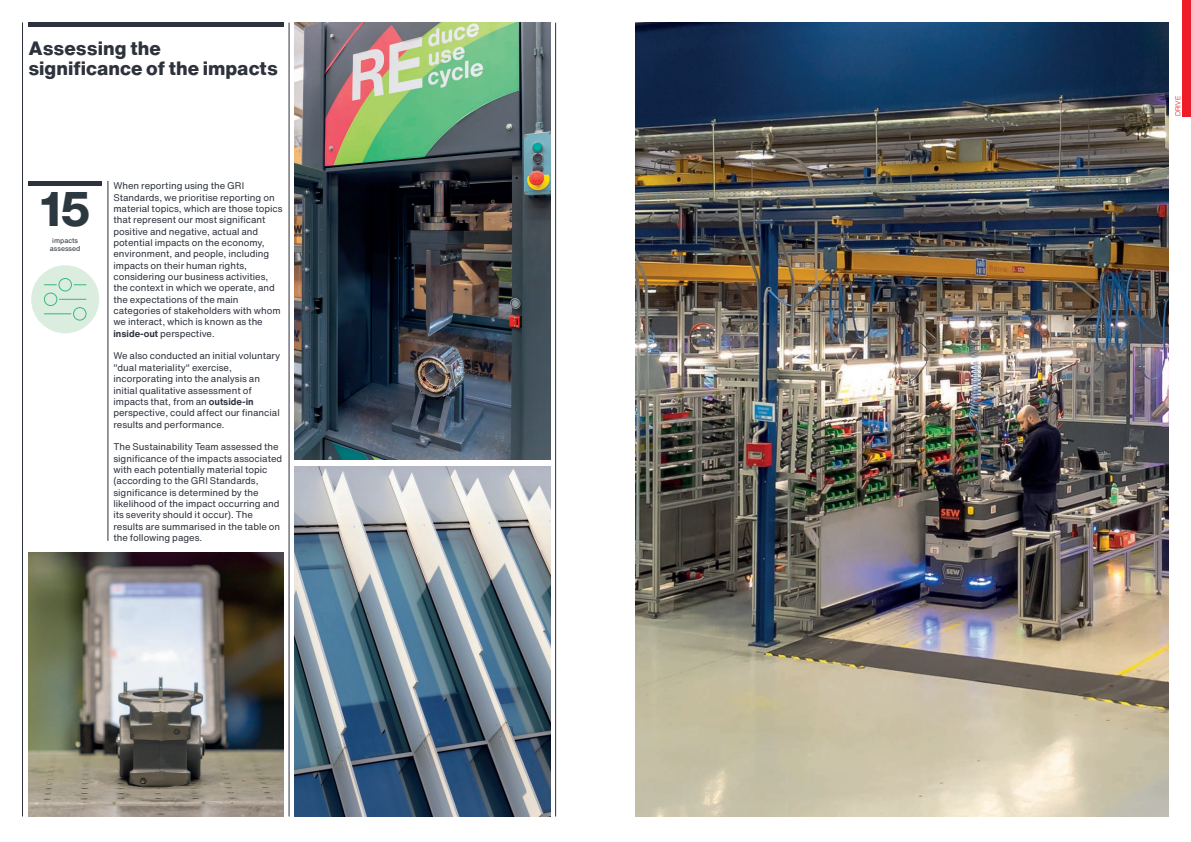
<style>
.page{position:relative;width:1191px;height:842px;background:#fff}
.page>*{position:absolute;margin:0;border:0;box-sizing:border-box;transform-origin:0 0}
.t1{font:800 47.8px "Helvetica Now Display";color:#2c3840}
.t2{font:800 19px/20px "Helvetica Now Text";color:#2d323c}
.t3{font:9.5px/11.3px "Helvetica Now Text";color:#2d323c}
.t4{font:7px/8.4px "Helvetica Now Text";color:#2d323c;text-align:center}
.t5{font:300 7px "Helvetica";color:#ee1c28}
.s1{font-weight:700}
</style>
<div class="page">
<hr style="left:108px;top:181px;width:1px;height:360px;background:#2d323c">
<hr style="left:28px;top:23px;width:255px;height:4px;background:#2d323c">
<hr style="left:22px;top:23px;width:1px;height:793px;background:#2d323c">
<hr style="left:289px;top:23px;width:1px;height:793px;background:#2d323c">
<hr style="left:555px;top:23px;width:1px;height:793px;background:#2d323c">
<div style="left:31px;top:265px;width:68px;height:68px;background:#daeddf;border-radius:50%"></div>
<svg style="left:43px;top:278px;width:44px;height:43px"></svg>
<img style="left:28px;top:553px;width:255px;height:263px">
<hr style="left:28px;top:181px;width:74px;height:4px;background:#2d323c">
<img style="left:635px;top:23px;width:533px;height:793px">
<img style="left:295px;top:23px;width:255px;height:436px">
<img style="left:295px;top:466px;width:255px;height:350px">
<div style="left:1182px;top:0;width:9px;height:116px;background:#ee1c28"></div>
<h2 class="t2" style="left:28px;top:37px;width:251px">Assessing the significance of the impacts</h2>
<h1 class="t1" style="left:40px;top:176px;width:51px">15</h1>
<p class="t4" style="left:50px;top:236px;width:32px">impacts assessed</p>
<p class="t3" style="left:113px;top:180px;width:171px">When reporting using the GRI Standards, we prioritise reporting on material topics, which are those topics that represent our most significant positive and negative, actual and potential impacts on the economy, environment, and people, including impacts on their human rights, considering our business activities, the context in which we operate, and the expectations of the main categories of stakeholders with whom we interact, which is known as the <span class="s1">inside-out</span> perspective.</p>
<p class="t3" style="left:113px;top:350px;width:168px">We also conducted an initial voluntary "dual materiality" exercise, incorporating into the analysis an initial qualitative assessment of impacts that, from an <span class="s1">outside-in </span>perspective, could affect our financial results and performance.</p>
<p class="t3" style="left:113px;top:441px;width:170px">The Sustainability Team assessed the significance of the impacts associated with each potentially material topic (according to the GRI Standards, significance is determined by the likelihood of the impact occurring and its severity should it occur). The results are summarised in the table on the following pages.</p>
<p class="t5" style="left:1172px;top:116px;width:22px;rotate:-90deg">DRIVE</p>
</div>
